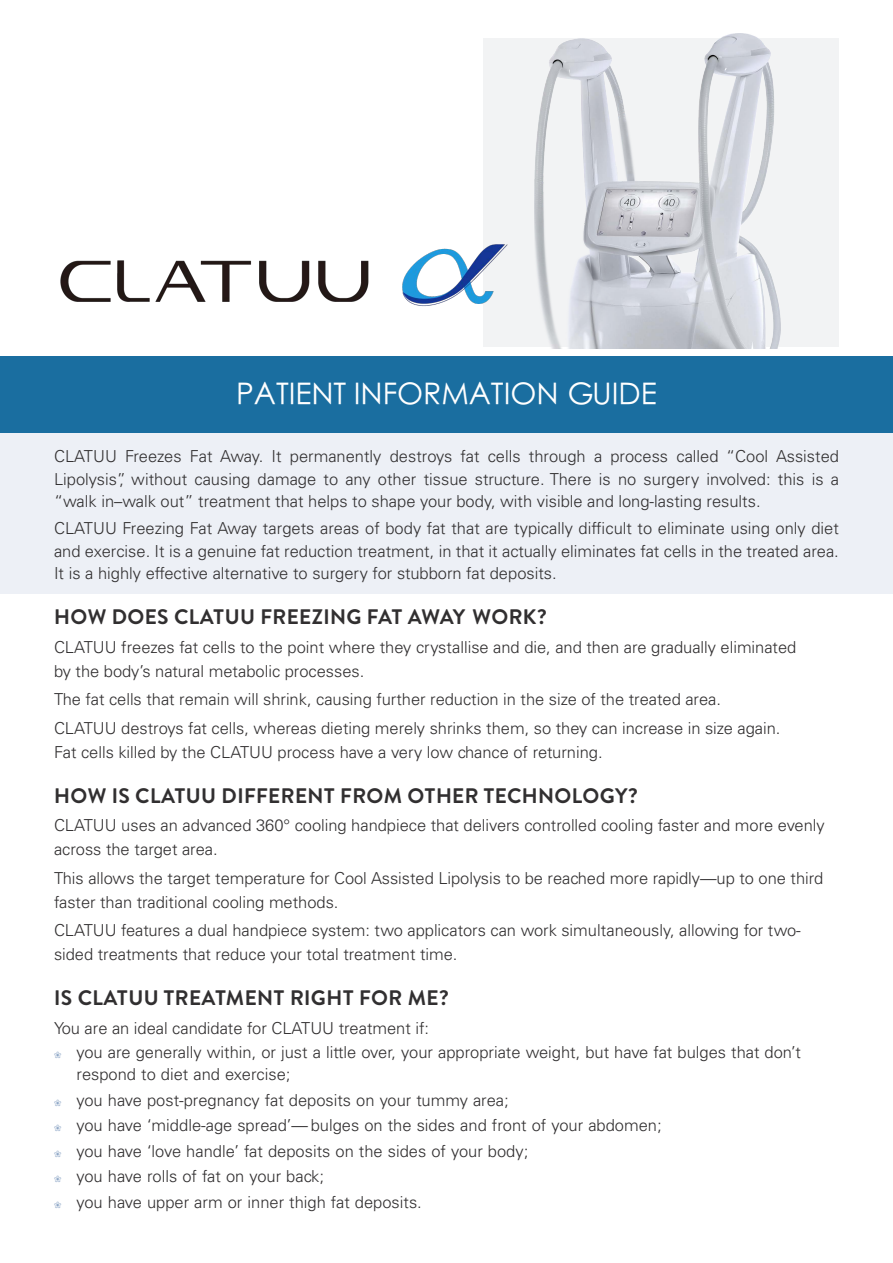
<style>
.page{position:relative;width:893px;height:1263px;background:#fff}
.page>*{position:absolute;margin:0;border:0;box-sizing:border-box;transform-origin:0 0}
.DOC_HEADER{font:30px "ST Xihei";color:#fff}
.SubHeader{font:700 21px "Brandon Text";letter-spacing:.02em;color:#312f30}
.Intro_Body_Text{font:300 16.5px/22.5px "Univers LT Std";color:#312f30;text-align:justify}
.Body_Text{font:300 16.5px/24px "Univers LT Std";color:#312f30}
.s1{color:#8da6c6}
</style>
<div class="page">
<div style="left:0;top:427px;width:893px;height:167px;background:#edf0f6"></div>
<div style="left:0;top:356px;width:893px;height:76px;background:#1a6ea0"></div>
<div style="left:483px;top:38px;width:356px;height:308px;background:#f2f3f4"></div>
<img style="left:535px;top:34px;width:257px;height:315px">
<img style="left:60px;top:244px;width:448px;height:62px">
<p class="DOC_HEADER" style="left:236px;top:380px;width:422px">PATIENT INFORMATION GUIDE</p>
<p class="Intro_Body_Text" style="left:54px;top:445px;width:786px">CLATUU Freezes Fat Away. It permanently destroys fat cells through a process called “Cool Assisted Lipolysis”, without causing damage to any other tissue structure. There is no surgery involved: this is a “walk in–walk out” treatment that helps to shape your body, with visible and long-lasting results.</p>
<p class="Intro_Body_Text" style="left:54px;top:517px;width:786px">CLATUU Freezing Fat Away targets areas of body fat that are typically difficult to eliminate using only diet and exercise. It is a genuine fat reduction treatment, in that it actually eliminates fat cells in the treated area.<br>It is a highly effective alternative to surgery for stubborn fat deposits.</p>
<p class="SubHeader" style="left:54px;top:602px;width:494px">HOW DOES CLATUU FREEZING FAT AWAY WORK?</p>
<p class="Body_Text" style="left:54px;top:635px;width:744px">CLATUU freezes fat cells to the point where they crystallise and die, and then are gradually eliminated by the body’s natural metabolic processes.</p>
<p class="Body_Text" style="left:54px;top:687px;width:668px">The fat cells that remain will shrink, causing further reduction in the size of the treated area.</p>
<p class="Body_Text" style="left:54px;top:716px;width:728px">CLATUU destroys fat cells, whereas dieting merely shrinks them, so they can increase in size again.<br>Fat cells killed by the CLATUU process have a very low chance of returning.</p>
<p class="SubHeader" style="left:54px;top:781px;width:586px">HOW IS CLATUU DIFFERENT FROM OTHER TECHNOLOGY?</p>
<p class="Body_Text" style="left:54px;top:813px;width:772px">CLATUU uses an advanced 360° cooling handpiece that delivers controlled cooling faster and more evenly across the target area.</p>
<p class="Body_Text" style="left:54px;top:866px;width:771px">This allows the target temperature for Cool Assisted Lipolysis to be reached more rapidly—up to one third faster than traditional cooling methods.</p>
<p class="Body_Text" style="left:54px;top:918px;width:748px">CLATUU features a dual handpiece system: two applicators can work simultaneously, allowing for two&shy;sided treatments that reduce your total treatment time.</p>
<p class="SubHeader" style="left:54px;top:983px;width:397px">IS CLATUU TREATMENT RIGHT FOR ME?</p>
<p class="Body_Text" style="left:54px;top:1016px;width:377px">You are an ideal candidate for CLATUU treatment if:</p>
<p class="Intro_Body_Text" style="left:76px;top:1040px;width:726px;text-indent:-22px"><span class="s1">❀</span> you are generally within, or just a little over, your appropriate weight, but have fat bulges that don’t respond to diet and exercise;</p>
<p class="Intro_Body_Text" style="left:54px;top:1088px;width:456px"><span class="s1">❀</span> you have post-pregnancy fat deposits on your tummy area;</p>
<p class="Intro_Body_Text" style="left:54px;top:1114px;width:609px"><span class="s1">❀</span> you have ‘middle-age spread’— bulges on the sides and front of your abdomen;</p>
<p class="Intro_Body_Text" style="left:54px;top:1139px;width:476px"><span class="s1">❀</span> you have ‘love handle’ fat deposits on the sides of your body;</p>
<p class="Intro_Body_Text" style="left:54px;top:1165px;width:271px"><span class="s1">❀</span> you have rolls of fat on your back;</p>
<p class="Intro_Body_Text" style="left:54px;top:1190px;width:369px"><span class="s1">❀</span> you have upper arm or inner thigh fat deposits.</p>
</div>
